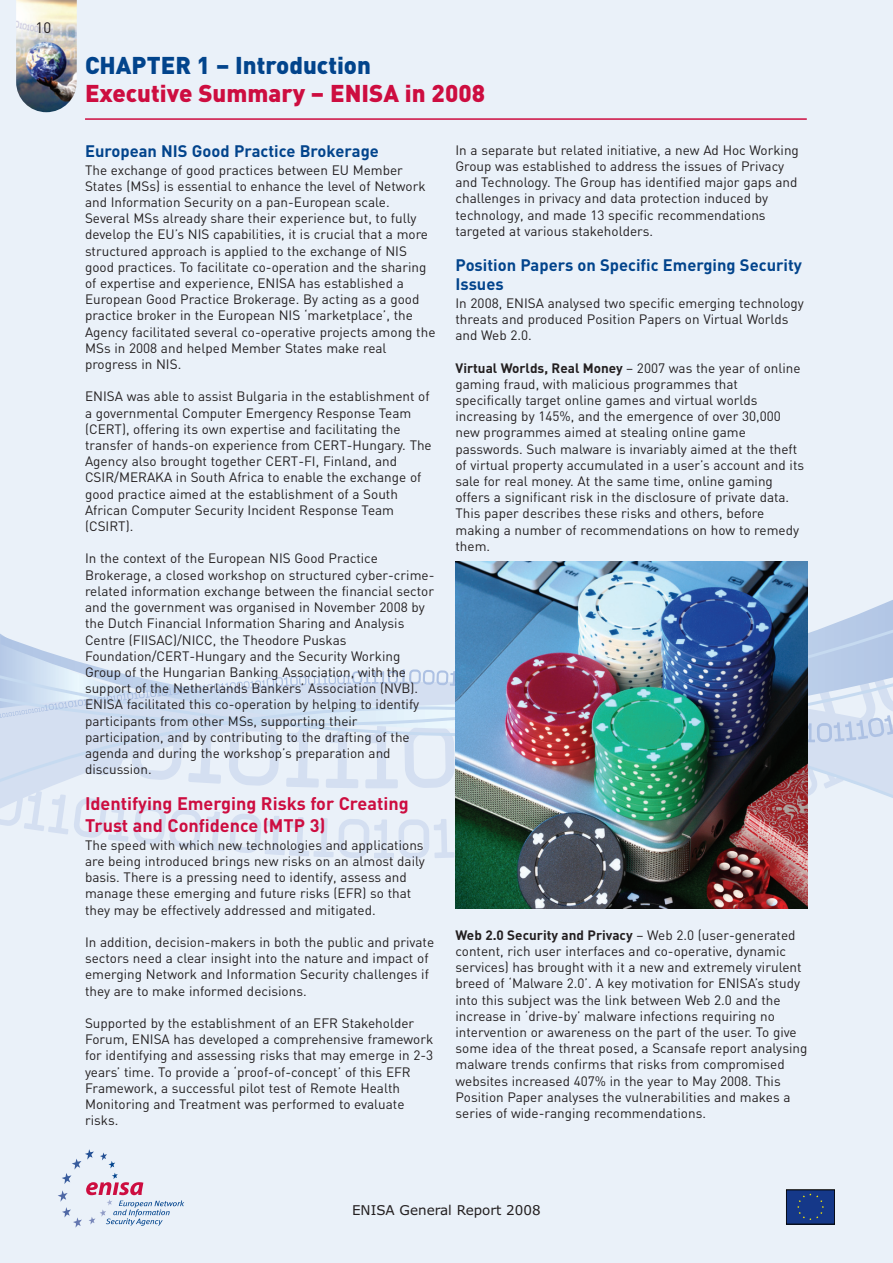
<style>
.page{position:relative;width:893px;height:1263px;background:#eaf1f9}
.page>*{position:absolute;margin:0;border:0;box-sizing:border-box;transform-origin:0 0}
.t1{font:900 24px "DIN";color:#cd0d40}
.t2{font:900 24px "DIN";color:#02448c}
.t3{font:700 18px/21.6px "DIN";color:#cd0d40}
.t4{font:700 16.5px/19.8px "DIN";color:#02448c}
.t5{font:15px "DIN";color:#231f20}
.t6{font:13.5px/16.2px "DIN";color:#231f20}
.t7{font:13.5px "Verdana";color:#231f20}
.s1{font-weight:700}
</style>
<div class="page">
<div style="left:786px;top:1190px;width:48px;height:34px;background:#153889"></div>
<svg style="left:797px;top:1193px;width:27px;height:27px"></svg>
<div style="left:786px;top:1190px;width:49px;height:34px;border:1px solid #050504"></div>
<svg style="left:0;top:814px;width:68px;height:20px"></svg>
<svg style="left:74px;top:814px;width:54px;height:28px"></svg>
<svg style="left:134px;top:814px;width:321px;height:44px"></svg>
<svg style="left:0;top:620px;width:893px;height:189px"></svg>
<svg style="left:0;top:669px;width:893px;height:73px;fill:#d4dff1"></svg>
<img style="left:16px;top:0;width:60px;height:112px">
<svg style="left:58px;top:1149px;width:126px;height:79px"></svg>
<hr style="left:85px;top:118px;width:722px;height:2px;background:#cd0d40">
<img style="left:455px;top:561px;width:353px;height:348px">
<p class="t5" style="left:36px;top:22px;width:17px">10</p>
<h1 class="t2" style="left:85px;top:56px;width:287px">CHAPTER 1 – Introduction</h1>
<h1 class="t1" style="left:85px;top:85px;width:401px">Executive Summary – ENISA in 2008</h1>
<p class="t4" style="left:85px;top:143px;width:295px">European NIS Good Practice Brokerage</p>
<p class="t6" style="left:85px;top:163px;width:352px">The exchange of good practices between EU Member States (MSs) is essential to enhance the level of Network and Information Security on a pan-European scale.<br>Several MSs already share their experience but, to fully develop the EU’s NIS capabilities, it is crucial that a more structured approach is applied to the exchange of NIS good practices. To facilitate co-operation and the sharing of expertise and experience, ENISA has established a European Good Practice Brokerage. By acting as a good practice broker in the European NIS ‘marketplace’, the Agency facilitated several co-operative projects among the MSs in 2008 and helped Member States make real progress in NIS.</p>
<p class="t6" style="left:85px;top:390px;width:348px">ENISA was able to assist Bulgaria in the establishment of a governmental Computer Emergency Response Team (CERT), offering its own expertise and facilitating the transfer of hands-on experience from CERT-Hungary. The Agency also brought together CERT-FI, Finland, and CSIR/MERAKA in South Africa to enable the exchange of good practice aimed at the establishment of a South African Computer Security Incident Response Team (CSIRT).</p>
<p class="t6" style="left:85px;top:552px;width:351px">In the context of the European NIS Good Practice Brokerage, a closed workshop on structured cyber-crime&shy;related information exchange between the financial sector and the government was organised in November 2008 by the Dutch Financial Information Sharing and Analysis Centre (FIISAC)/NICC, the Theodore Puskas Foundation/CERT-Hungary and the Security Working Group of the Hungarian Banking Association, with the support of the Netherlands Bankers’ Association (NVB).<br>ENISA facilitated this co-operation by helping to identify participants from other MSs, supporting their participation, and by contributing to the drafting of the agenda and during the workshop’s preparation and discussion.</p>
<h2 class="t3" style="left:85px;top:794px;width:325px">Identifying Emerging Risks for Creating<br>Trust and Confidence (MTP 3)</h2>
<p class="t6" style="left:85px;top:838px;width:341px">The speed with which new technologies and applications are being introduced brings new risks on an almost daily basis. There is a pressing need to identify, assess and manage these emerging and future risks (EFR) so that they may be effectively addressed and mitigated.</p>
<p class="t6" style="left:85px;top:935px;width:351px">In addition, decision-makers in both the public and private sectors need a clear insight into the nature and impact of emerging Network and Information Security challenges if they are to make informed decisions.</p>
<p class="t6" style="left:85px;top:1016px;width:350px">Supported by the establishment of an EFR Stakeholder Forum, ENISA has developed a comprehensive framework for identifying and assessing risks that may emerge in 2-3 years’ time. To provide a ‘proof-of-concept’ of this EFR Framework, a successful pilot test of Remote Health Monitoring and Treatment was performed to evaluate risks.</p>
<p class="t6" style="left:455px;top:143px;width:345px">In a separate but related initiative, a new Ad Hoc Working Group was established to address the issues of Privacy and Technology. The Group has identified major gaps and challenges in privacy and data protection induced by technology, and made 13 specific recommendations targeted at various stakeholders.</p>
<p class="t4" style="left:455px;top:256px;width:348px">Position Papers on Specific Emerging Security<br>Issues</p>
<p class="t6" style="left:455px;top:296px;width:350px">In 2008, ENISA analysed two specific emerging technology threats and produced Position Papers on Virtual Worlds and Web 2.0.</p>
<p class="t6" style="left:455px;top:361px;width:350px"><span class="s1">Virtual Worlds, Real Money</span> – 2007 was the year of online gaming fraud, with malicious programmes that specifically target online games and virtual worlds increasing by 145%, and the emergence of over 30,000 new programmes aimed at stealing online game passwords. Such malware is invariably aimed at the theft of virtual property accumulated in a user’s account and its sale for real money. At the same time, online gaming offers a significant risk in the disclosure of private data.<br>This paper describes these risks and others, before making a number of recommendations on how to remedy them.</p>
<p class="t6" style="left:455px;top:928px;width:353px"><span class="s1">Web 2.0 Security and Privacy</span> – Web 2.0 (user-generated content, rich user interfaces and co-operative, dynamic services) has brought with it a new and extremely virulent breed of ‘Malware 2.0’. A key motivation for ENISA’s study into this subject was the link between Web 2.0 and the increase in ‘drive-by’ malware infections requiring no intervention or awareness on the part of the user. To give some idea of the threat posed, a Scansafe report analysing malware trends confirms that risks from compromised websites increased 407% in the year to May 2008. This Position Paper analyses the vulnerabilities and makes a series of wide-ranging recommendations.</p>
<p class="t7" style="left:352px;top:1201px;width:190px">ENISA General Report 2008</p>
</div>
